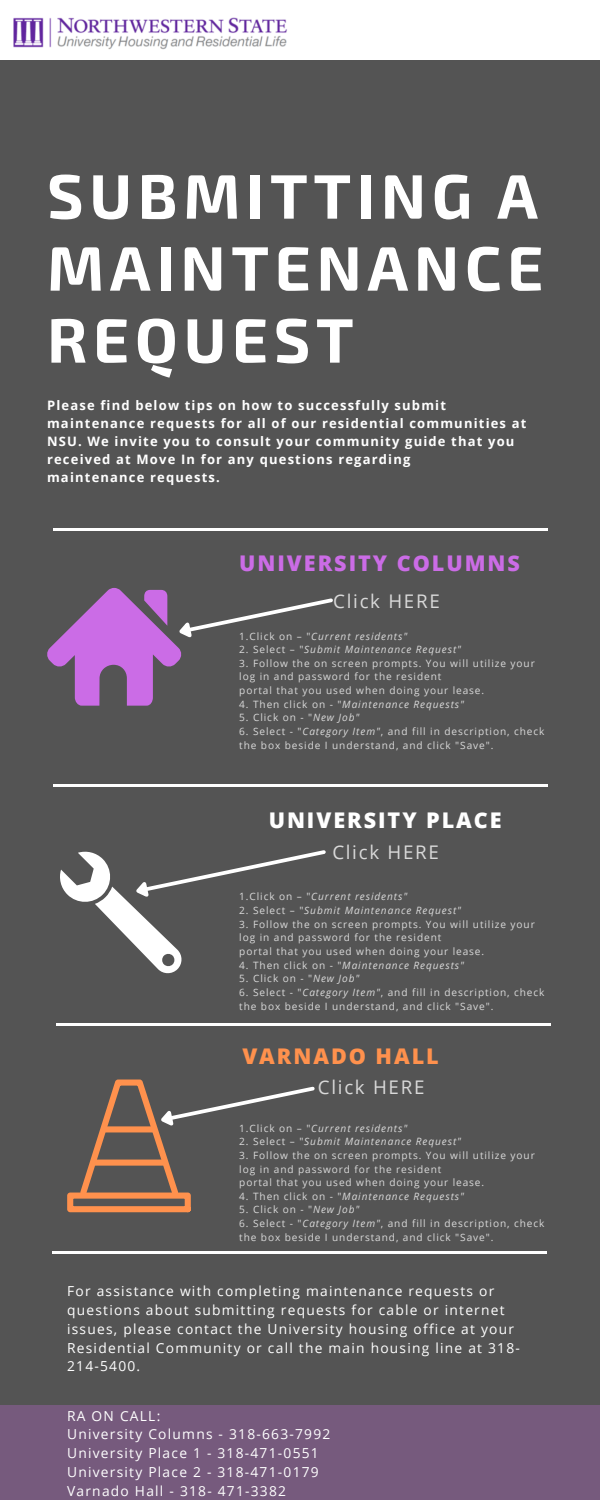
<style>
.page{position:relative;width:600px;height:1500px;background:#545454}
.page>*{position:absolute;margin:0;border:0;box-sizing:border-box;transform-origin:0 0}
.t1{font:700 62.8px/72px "Exo 2";letter-spacing:.09em;color:#fff;text-align:justify}
.t2{font:800 21.6px "Open Sans";letter-spacing:.09em;color:#cb6ce6}
.t3{font:800 21.6px "Open Sans";letter-spacing:.09em;color:#fff}
.t4{font:800 21.6px "Open Sans";letter-spacing:.09em;color:#ff914d}
.t5{font:18.8px "Open Sans";letter-spacing:.09em;color:#d9d9d9}
.t6{font:13.8px/18.8px "Open Sans";letter-spacing:.09em;color:#fff}
.t7{font:700 13px/18px "Open Sans";letter-spacing:.09em;color:#fff}
.t8{font:10.1px/13.6px "Open Sans";letter-spacing:.09em;color:#d9d9d9}
.t9{font:italic 10.1px "Open Sans";letter-spacing:.09em;color:#d9d9d9}
.s1{font-style:normal}
.s2{font-family:"Noto Sans";font-style:normal}
.s3{font-family:"Noto Sans"}
.s4{font-style:italic}
</style>
<div class="page">
<div style="left:0;top:1405px;width:600px;height:95px;background:#765a7d"></div>
<div style="left:0;top:0;width:600px;height:60px;background:#fff"></div>
<hr style="left:53px;top:528px;width:494px;height:2px;background:#fff">
<hr style="left:53px;top:784px;width:494px;height:2px;background:#fff">
<hr style="left:56px;top:1023px;width:494px;height:2px;background:#fff">
<hr style="left:52px;top:1251px;width:494px;height:2px;background:#fff">
<img style="left:13px;top:17px;width:274px;height:33px">
<svg style="left:47px;top:588px;width:286px;height:118px"></svg>
<svg style="left:67px;top:1080px;width:248px;height:132px"></svg>
<svg style="left:60px;top:850px;width:266px;height:123px"></svg>
<p class="t1" style="left:47px;top:157px;width:498px">SUBMITTING A MAINTENANCE REQUEST</p>
<p class="t7" style="left:47px;top:396px;width:481px">Please find below tips on how to successfully submit maintenance requests for all of our residential communities at NSU. We invite you to consult your community guide that you received at Move In for any questions regarding<br>maintenance requests.</p>
<p class="t2" style="left:239px;top:548px;width:282px">UNIVERSITY COLUMNS</p>
<p class="t5" style="left:333px;top:588px;width:108px">Click HERE</p>
<p class="t9" style="left:239px;top:629px;width:169px"><span class="s1">1.Click on – "</span>Current residents"</p>
<p class="t9" style="left:239px;top:642px;width:223px"><span class="s1">2. Select – "</span>Submit Maintenance Request"</p>
<p class="t8" style="left:239px;top:656px;width:297px">3. Follow the on screen prompts. You will utilize your log in and password for the resident</p>
<p class="t8" style="left:239px;top:683px;width:246px">portal that you used when doing your lease.</p>
<p class="t9" style="left:239px;top:697px;width:226px"><span class="s1">4. Then click on</span> <span class="s2">‐</span> <span class="s1">"</span>Maintenance Requests"</p>
<p class="t8" style="left:239px;top:711px;width:122px">5. Click on <span class="s3">‐</span> "<span class="s4">New Job"</span></p>
<p class="t8" style="left:239px;top:724px;width:307px">6. Select <span class="s3">‐</span> "<span class="s4">Category Item"</span>, and fill in description, check the box beside I understand, and click "Save".</p>
<p class="t3" style="left:269px;top:805px;width:235px">UNIVERSITY PLACE</p>
<p class="t5" style="left:332px;top:839px;width:108px">Click HERE</p>
<p class="t9" style="left:239px;top:890px;width:169px"><span class="s1">1.Click on – "</span>Current residents"</p>
<p class="t9" style="left:239px;top:903px;width:223px"><span class="s1">2. Select – "</span>Submit Maintenance Request"</p>
<p class="t8" style="left:239px;top:917px;width:297px">3. Follow the on screen prompts. You will utilize your log in and password for the resident</p>
<p class="t8" style="left:239px;top:944px;width:246px">portal that you used when doing your lease.</p>
<p class="t9" style="left:239px;top:958px;width:226px"><span class="s1">4. Then click on</span> <span class="s2">‐</span> <span class="s1">"</span>Maintenance Requests"</p>
<p class="t8" style="left:239px;top:972px;width:122px">5. Click on <span class="s3">‐</span> "<span class="s4">New Job"</span></p>
<p class="t8" style="left:239px;top:985px;width:307px">6. Select <span class="s3">‐</span> "<span class="s4">Category Item"</span>, and fill in description, check the box beside I understand, and click "Save".</p>
<p class="t4" style="left:242px;top:1041px;width:198px">VARNADO HALL</p>
<p class="t5" style="left:318px;top:1074px;width:108px">Click HERE</p>
<p class="t9" style="left:239px;top:1121px;width:169px"><span class="s1">1.Click on – "</span>Current residents"</p>
<p class="t9" style="left:239px;top:1134px;width:223px"><span class="s1">2. Select – "</span>Submit Maintenance Request"</p>
<p class="t8" style="left:239px;top:1148px;width:297px">3. Follow the on screen prompts. You will utilize your log in and password for the resident</p>
<p class="t8" style="left:239px;top:1175px;width:246px">portal that you used when doing your lease.</p>
<p class="t9" style="left:239px;top:1189px;width:226px"><span class="s1">4. Then click on</span> <span class="s2">‐</span> <span class="s1">"</span>Maintenance Requests"</p>
<p class="t8" style="left:239px;top:1203px;width:122px">5. Click on <span class="s3">‐</span> "<span class="s4">New Job"</span></p>
<p class="t8" style="left:239px;top:1216px;width:307px">6. Select <span class="s3">‐</span> "<span class="s4">Category Item"</span>, and fill in description, check the box beside I understand, and click "Save".</p>
<p class="t6" style="left:67px;top:1282px;width:454px">For assistance with completing maintenance requests or questions about submitting requests for cable or internet issues, please contact the University housing office at your Residential Community or call the main housing line at 318- 214-5400.</p>
<p class="t6" style="left:67px;top:1406px;width:95px">RA ON CALL:</p>
<p class="t6" style="left:67px;top:1425px;width:265px">University Columns - 318-663-7992</p>
<p class="t6" style="left:67px;top:1443px;width:253px">University Place 1 - 318-471-0551</p>
<p class="t6" style="left:67px;top:1462px;width:253px">University Place 2 - 318-471-0179</p>
<p class="t6" style="left:67px;top:1481px;width:220px">Varnado Hall - 318- 471-3382</p>
</div>
